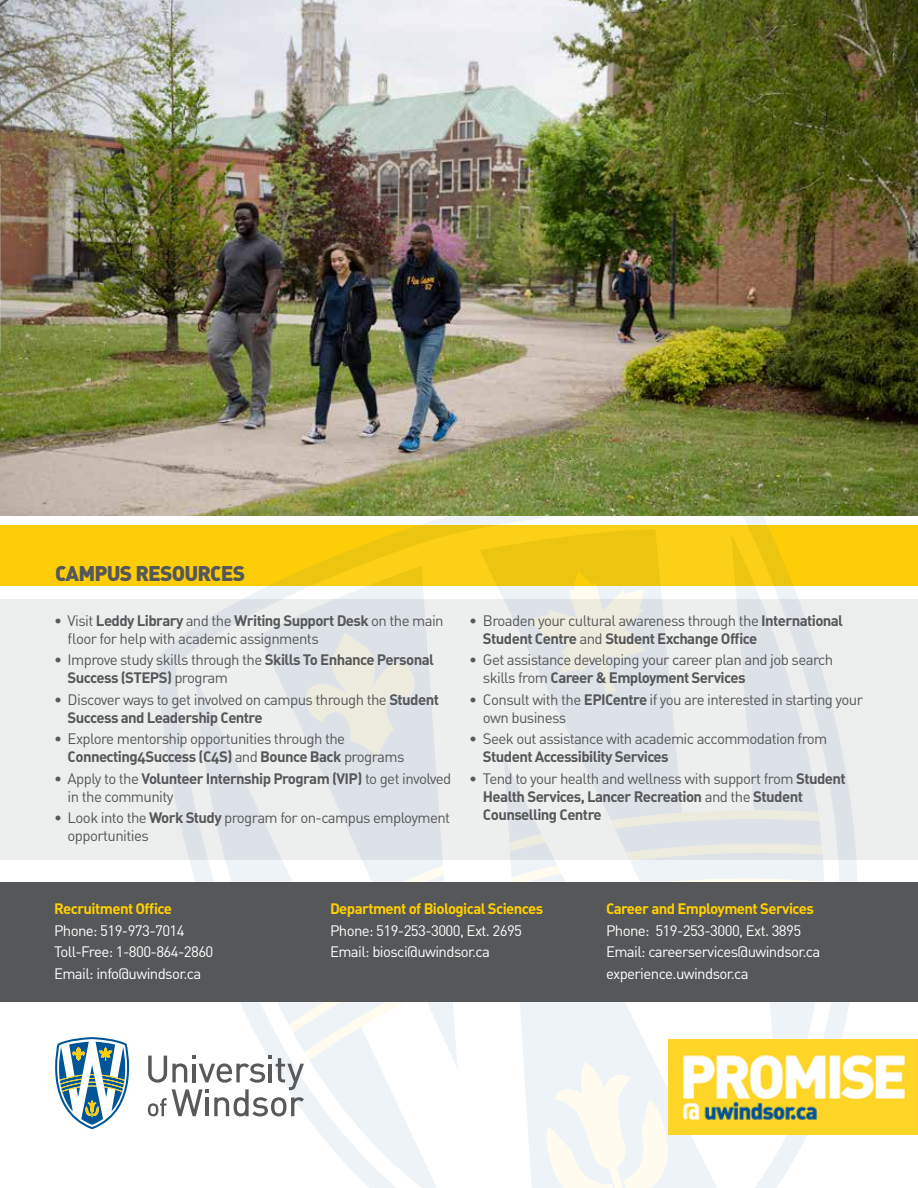
<style>
.page{position:relative;width:918px;height:1188px;background:#fff}
.page>*{position:absolute;margin:0;border:0;box-sizing:border-box;transform-origin:0 0}
.t1{font:21px "DIN Black Alternate";letter-spacing:-.04em;color:#555759}
.t2{font:15px/18px "DIN Regular Alternate";letter-spacing:-.04em;color:#555759}
.t3{font:15px/18px "DIN Bold Alternate";letter-spacing:-.04em;color:#555759}
.t4{font:15px/21.5px "DIN Regular Alternate";letter-spacing:-.04em;color:#fff}
.t5{font:15px/21.5px "DIN";letter-spacing:-.04em;color:#fff}
.t6{font:15px "DIN Bold Alternate";letter-spacing:-.04em;color:#ffcf01}
.s1{font-family:"DIN Regular Alternate"}
.s2{font-family:"DIN Bold Alternate"}
</style>
<div class="page">
<div style="left:0;top:525px;width:918px;height:60px;background:#fdcd08"></div>
<div style="left:0;top:599px;width:918px;height:261px;background:#eceded"></div>
<svg style="left:157px;top:515px;width:707px;height:525px"></svg>
<svg style="left:259px;top:566px;width:184px;height:67px"></svg>
<svg style="left:480px;top:529px;width:202px;height:291px"></svg>
<svg style="left:504px;top:534px;width:321px;height:654px"></svg>
<img style="left:0;top:0;width:918px;height:515px">
<div style="left:0;top:882px;width:918px;height:120px;background:#555759"></div>
<svg style="left:55px;top:1037px;width:75px;height:92px"></svg>
<svg style="left:148px;top:633px;width:310px;height:555px"></svg>
<img style="left:668px;top:1040px;width:249px;height:95px">
<h1 class="t1" style="left:55px;top:559px;width:192px">CAMPUS RESOURCES</h1>
<p class="t3" style="left:54px;top:610px;width:391px"><span class="s1">• Visit</span> Leddy Library <span class="s1">and the</span> Writing Support Desk <span class="s1">on the main</span></p>
<p class="t2" style="left:68px;top:629px;width:253px">floor for help with academic assignments</p>
<p class="t2" style="left:54px;top:650px;width:382px">• Improve study skills through the <span class="s2">Skills To Enhance Personal</span></p>
<p class="t3" style="left:68px;top:668px;width:162px">Success (STEPS) <span class="s1">program</span></p>
<p class="t2" style="left:54px;top:690px;width:387px">• Discover ways to get involved on campus through the <span class="s2">Student</span></p>
<p class="t3" style="left:68px;top:707px;width:196px">Success and Leadership Centre</p>
<p class="t2" style="left:54px;top:729px;width:293px">• Explore mentorship opportunities through the</p>
<p class="t3" style="left:68px;top:747px;width:338px">Connecting4Success (C4S) <span class="s1">and</span> Bounce Back <span class="s1">programs</span></p>
<p class="t3" style="left:54px;top:768px;width:399px"><span class="s1">• Apply to the</span> Volunteer Internship Program (VIP) <span class="s1">to get involved</span></p>
<p class="t2" style="left:68px;top:787px;width:107px">in the community</p>
<p class="t2" style="left:68px;top:808px;width:384px;text-indent:-14px">• Look into the <span class="s2">Work Study</span> program for on-campus employment opportunities</p>
<p class="t2" style="left:469px;top:611px;width:375px">• Broaden your cultural awareness through the <span class="s2">International</span></p>
<p class="t3" style="left:483px;top:628px;width:276px">Student Centre <span class="s1">and</span> Student Exchange Office</p>
<p class="t2" style="left:469px;top:650px;width:366px">• Get assistance developing your career plan and job search</p>
<p class="t3" style="left:483px;top:668px;width:264px"><span class="s1">skills from</span> Career &amp; Employment Services</p>
<p class="t2" style="left:483px;top:690px;width:382px;text-indent:-14px">• Consult with the <span class="s2">EPICentre</span> if you are interested in starting your own business</p>
<p class="t2" style="left:469px;top:729px;width:360px">• Seek out assistance with academic accommodation from</p>
<p class="t3" style="left:483px;top:747px;width:187px">Student Accessibility Services</p>
<p class="t2" style="left:469px;top:769px;width:378px">• Tend to your health and wellness with support from <span class="s2">Student</span></p>
<p class="t3" style="left:483px;top:786px;width:321px">Health Services, Lancer Recreation <span class="s1">and the</span> Student<br>Counselling Centre</p>
<p class="t6" style="left:54px;top:899px;width:120px">Recruitment Office</p>
<p class="t5" style="left:54px;top:919px;width:161px"><span class="s1">Phone:</span> 519-973-7014<br><span class="s1">Toll-Free:</span> 1-800-864-2860</p>
<p class="t4" style="left:54px;top:962px;width:149px">Email: info@uwindsor.ca</p>
<p class="t6" style="left:330px;top:899px;width:215px">Department of Biological Sciences</p>
<p class="t5" style="left:330px;top:919px;width:194px"><span class="s1">Phone:</span> 519-253-3000, Ext. 2695</p>
<p class="t4" style="left:330px;top:941px;width:162px">Email: biosci@uwindsor.ca</p>
<p class="t6" style="left:606px;top:899px;width:210px">Career and Employment Services</p>
<p class="t5" style="left:606px;top:919px;width:197px"><span class="s1">Phone:</span> 519-253-3000, <span class="s1">Ext.</span> 3895</p>
<p class="t4" style="left:606px;top:941px;width:216px">Email: careerservices@uwindsor.ca experience.uwindsor.ca</p>
</div>
